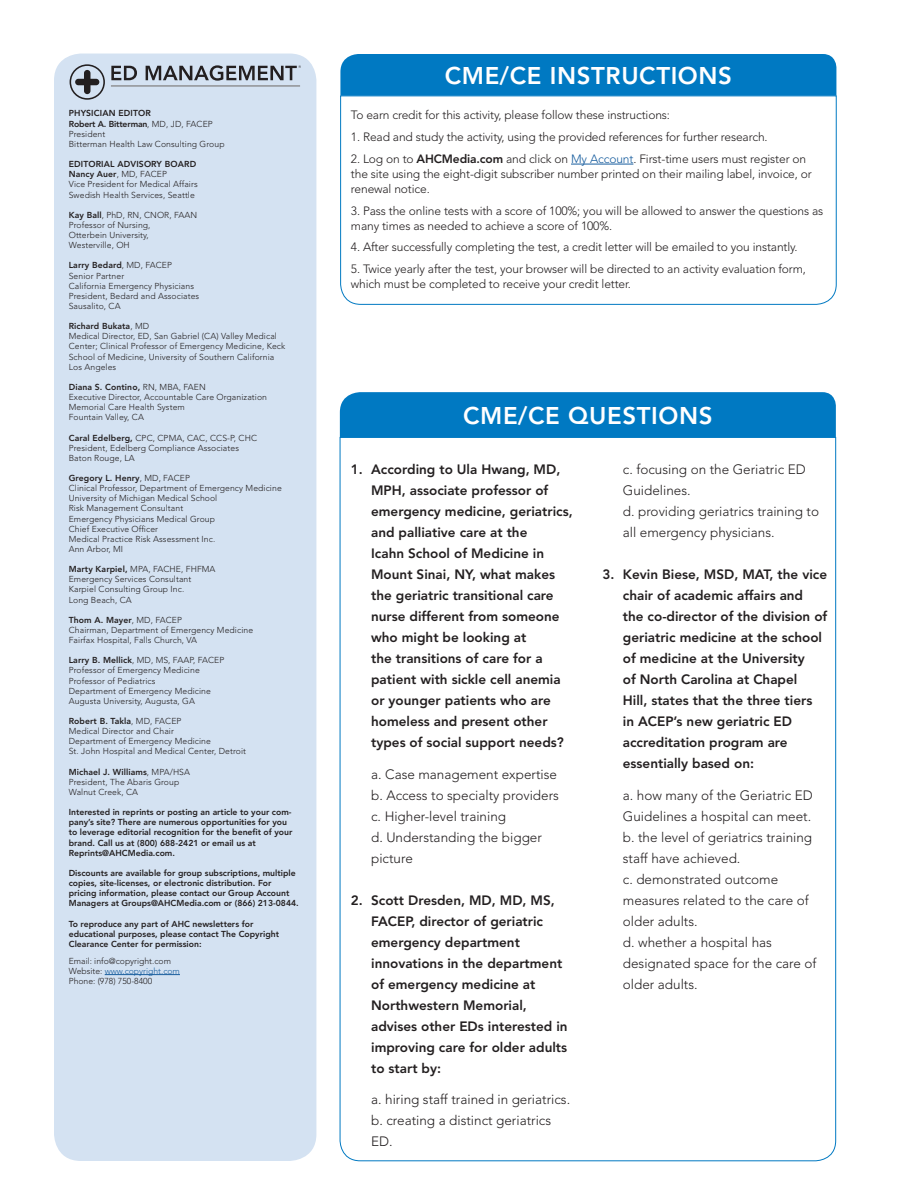
<style>
.page{position:relative;width:918px;height:1188px;background:#fff}
.page>*{position:absolute;margin:0;border:0;box-sizing:border-box;transform-origin:0 0}
.t1{font:800 24px "Avenir";letter-spacing:.025em;color:#fff}
.t2{font:800 13.5px/21px "Avenir";color:#231f20}
.t3{font:300 13.5px/21px "Avenir";color:#231f20}
.t4{font:300 12px/15px "Avenir";letter-spacing:-.01em;color:#231f20}
.t5{font:300 8.7px/10.2px "Avenir";letter-spacing:.01em;color:#231f20}
.t6{font:800 8.7px/10.2px "Avenir";color:#231f20}
.s1{font-weight:800}
.s2{color:#175d9e}
</style>
<div class="page">
<div style="left:54px;top:54px;width:262px;height:1107px;background:#d4e2f2;border-radius:27px"></div>
<div style="left:340px;top:54px;width:496px;height:42px;background:#0079c2"></div>
<svg style="left:340px;top:96px;width:497px;height:209px"></svg>
<div style="left:340px;top:392px;width:496px;height:45px;background:#0079c2"></div>
<svg style="left:340px;top:437px;width:496px;height:724px"></svg>
<hr style="left:105px;top:974px;width:75px;height:1px;background:#175d9e">
<hr style="left:111px;top:85px;width:189px;height:2px;background:#939598">
<svg style="left:111px;top:66px;width:26px;height:14px"></svg>
<svg style="left:146px;top:65px;width:155px;height:16px"></svg>
<div style="left:70px;top:64px;width:35px;height:36px;border:2px solid #231f20;border-radius:50%"></div>
<div style="left:75px;top:79px;width:24px;height:6px;background:#231f20;border-radius:3px"></div>
<div style="left:84px;top:70px;width:7px;height:24px;background:#231f20;border-radius:3px"></div>
<p class="t5" style="left:69px;top:108px;width:157px"><span class="s1">PHYSICIAN EDITOR<br>Robert A. Bitterman</span>, MD, JD, FACEP<br>President<br>Bitterman Health Law Consulting Group</p>
<p class="t5" style="left:69px;top:159px;width:130px"><span class="s1">EDITORIAL ADVISORY BOARD<br>Nancy Auer</span>, MD, FACEP<br>Vice President for Medical Affairs<br>Swedish Health Services, Seattle</p>
<p class="t5" style="left:69px;top:210px;width:130px"><span class="s1">Kay Ball</span>, PhD, RN, CNOR, FAAN<br>Professor of Nursing,<br>Otterbein University,<br>Westerville, OH</p>
<p class="t5" style="left:69px;top:260px;width:132px"><span class="s1">Larry Bedard</span>, MD, FACEP<br>Senior Partner<br>California Emergency Physicians<br>President, Bedard and Associates<br>Sausalito, CA</p>
<p class="t5" style="left:69px;top:321px;width:218px"><span class="s1">Richard Bukata</span>, MD<br>Medical Director, ED, San Gabriel (CA) Valley Medical Center; Clinical Professor of Emergency Medicine, Keck School of Medicine, University of Southern California Los Angeles</p>
<p class="t5" style="left:69px;top:382px;width:200px"><span class="s1">Diana S. Contino,</span> RN, MBA, FAEN<br>Executive Director, Accountable Care Organization Memorial Care Health System<br>Fountain Valley, CA</p>
<p class="t5" style="left:69px;top:432px;width:190px"><span class="s1">Caral Edelberg,</span> CPC, CPMA, CAC, CCS-P, CHC<br>President, Edelberg Compliance Associates<br>Baton Rouge, LA</p>
<p class="t5" style="left:69px;top:473px;width:215px"><span class="s1">Gregory L. Henry</span>, MD, FACEP<br>Clinical Professor, Department of Emergency Medicine<br>University of Michigan Medical School<br>Risk Management Consultant<br>Emergency Physicians Medical Group<br>Chief Executive Officer<br>Medical Practice Risk Assessment Inc.<br>Ann Arbor, MI</p>
<p class="t5" style="left:69px;top:564px;width:148px"><span class="s1">Marty Karpiel,</span> MPA, FACHE, FHFMA<br>Emergency Services Consultant<br>Karpiel Consulting Group Inc.<br>Long Beach, CA</p>
<p class="t5" style="left:69px;top:615px;width:186px"><span class="s1">Thom A. Mayer</span>, MD, FACEP<br>Chairman, Department of Emergency Medicine<br>Fairfax Hospital, Falls Church, VA</p>
<p class="t5" style="left:69px;top:655px;width:157px"><span class="s1">Larry B. Mellick</span>, MD, MS, FAAP, FACEP<br>Professor of Emergency Medicine<br>Professor of Pediatrics<br>Department of Emergency Medicine<br>Augusta University, Augusta, GA</p>
<p class="t5" style="left:69px;top:716px;width:179px"><span class="s1">Robert B. Takla</span>, MD, FACEP<br>Medical Director and Chair<br>Department of Emergency Medicine<br>St. John Hospital and Medical Center, Detroit</p>
<p class="t5" style="left:69px;top:767px;width:123px"><span class="s1">Michael J. Williams</span>, MPA/HSA<br>President, The Abaris Group<br>Walnut Creek, CA</p>
<p class="t6" style="left:69px;top:807px;width:225px">Interested in reprints or posting an article to your com&shy;pany’s site? There are numerous opportunities for you to leverage editorial recognition for the benefit of your brand. Call us at (800) 688-2421 or email us at Reprints@AHCMedia.com.</p>
<p class="t6" style="left:69px;top:868px;width:232px">Discounts are available for group subscriptions, multiple copies, site-licenses, or electronic distribution. For pricing information, please contact our Group Account Managers at Groups@AHCMedia.com or (866) 213-0844.</p>
<p class="t6" style="left:69px;top:918px;width:212px">To reproduce any part of AHC newsletters for educational purposes, please contact The Copyright<br>Clearance Center for permission:</p>
<p class="t5" style="left:69px;top:956px;width:113px">Email: info@copyright.com<br>Website: <span class="s2">www. copyright. com<br></span>Phone: (978) 750-8400</p>
<h1 class="t1" style="left:445px;top:61px;width:289px">CME/CE INSTRUCTIONS</h1>
<h3 class="t4" style="left:351px;top:108px;width:321px">To earn credit for this activity, please follow these instructions:</h3>
<h3 class="t4" style="left:351px;top:130px;width:416px">1. Read and study the activity, using the provided references for further research.</h3>
<h3 class="t4" style="left:351px;top:151px;width:462px">2. Log on to <span class="s1">AHCMedia.com</span> and click on <span class="s2">My Account</span>. First-time users must register on the site using the eight-digit subscriber number printed on their mailing label, invoice, or renewal notice.</h3>
<h3 class="t4" style="left:351px;top:203px;width:474px">3. Pass the online tests with a score of 100%; you will be allowed to answer the questions as many times as needed to achieve a score of 100%.</h3>
<h3 class="t4" style="left:351px;top:240px;width:446px">4. After successfully completing the test, a credit letter will be emailed to you instantly.</h3>
<h3 class="t4" style="left:351px;top:261px;width:457px">5. Twice yearly after the test, your browser will be directed to an activity evaluation form, which must be completed to receive your credit letter.</h3>
<h1 class="t1" style="left:463px;top:401px;width:251px">CME/CE QUESTIONS</h1>
<p class="t2" style="left:371px;top:459px;width:203px;text-indent:-20px">1. According to Ula Hwang, MD,<br>MPH, associate professor of emergency medicine, geriatrics, and palliative care at the<br>Icahn School of Medicine in<br>Mount Sinai, NY, what makes the geriatric transitional care nurse different from someone who might be looking at<br>the transitions of care for a patient with sickle cell anemia or younger patients who are homeless and present other types of social support needs?</p>
<h2 class="t3" style="left:371px;top:763px;width:189px">a. Case management expertise b. Access to specialty providers c. Higher-level training<br>d. Understanding the bigger picture</h2>
<p class="t2" style="left:371px;top:889px;width:198px;text-indent:-20px">2. Scott Dresden, MD, MD, MS,<br>FACEP, director of geriatric emergency department innovations in the department of emergency medicine at<br>Northwestern Memorial, advises other EDs interested in improving care for older adults to start by:</p>
<h2 class="t3" style="left:371px;top:1089px;width:198px">a. hiring staff trained in geriatrics. b. creating a distinct geriatrics<br>ED.</h2>
<h2 class="t3" style="left:623px;top:459px;width:198px">c. focusing on the Geriatric ED<br>Guidelines.<br>d. providing geriatrics training to all emergency physicians.</h2>
<p class="t2" style="left:623px;top:564px;width:206px;text-indent:-20px">3. Kevin Biese, MSD, MAT, the vice chair of academic affairs and<br>the co-director of the division of geriatric medicine at the school of medicine at the University<br>of North Carolina at Chapel<br>Hill, states that the three tiers<br>in ACEP’s new geriatric ED accreditation program are essentially based on:</p>
<p class="t3" style="left:623px;top:785px;width:195px">a. how many of the Geriatric ED<br>Guidelines a hospital can meet. b. the level of geriatrics training staff have achieved.<br>c. demonstrated outcome measures related to the care of older adults.<br>d. whether a hospital has designated space for the care of older adults.</p>
</div>
